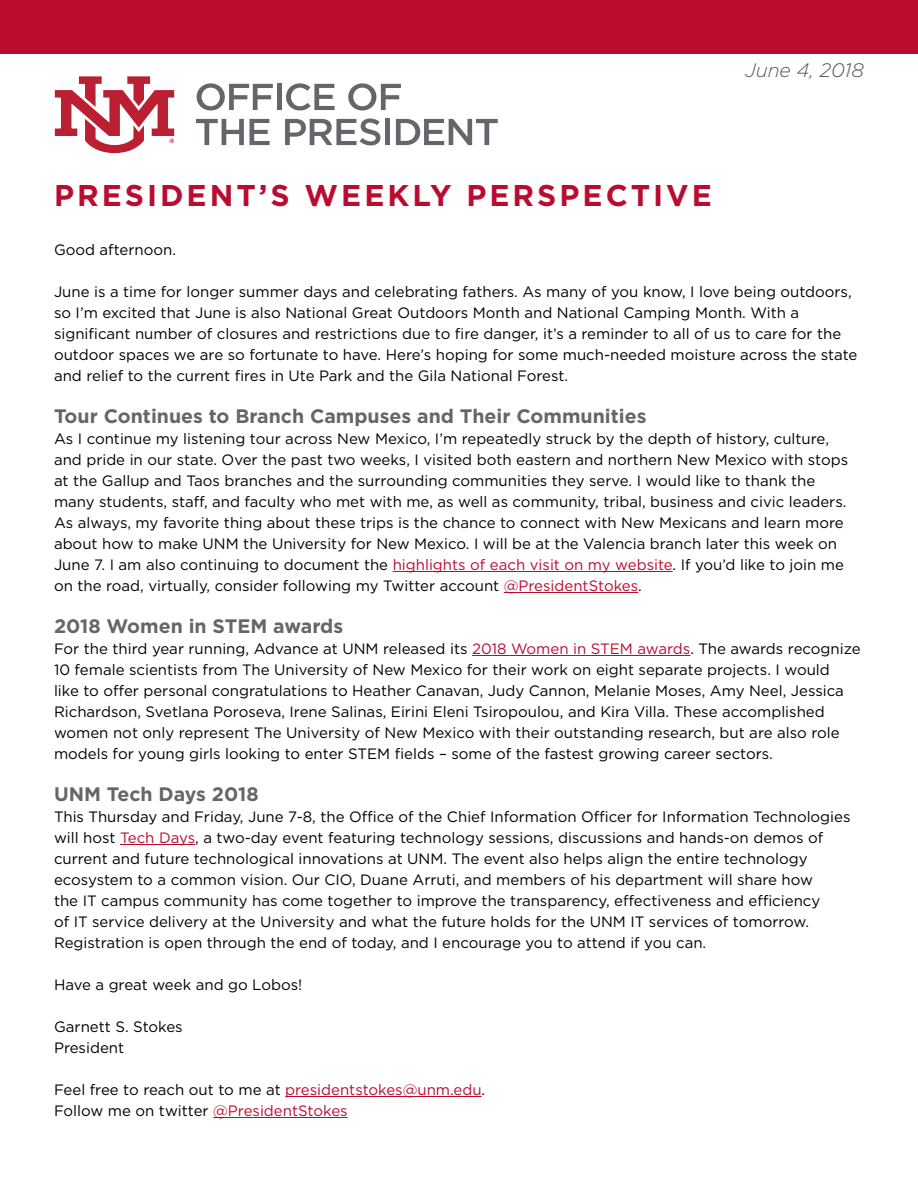
<style>
.page{position:relative;width:918px;height:1188px;background:#fff}
.page>*{position:absolute;margin:0;border:0;box-sizing:border-box;transform-origin:0 0}
.t1{font:700 30px "Gotham";letter-spacing:.1em;color:#ba0c2f}
.t2{font:700 19.5px "Gotham";color:#63666a}
.t3{font:italic 300 19.5px "Gotham";color:#52555b}
.t4{font:15px/21px "Gotham";color:#000}
.s1{color:#ba0c2f}
</style>
<div class="page">
<hr style="left:393px;top:571px;width:280px;height:1px;background:#ba0c2f">
<hr style="left:504px;top:592px;width:134px;height:1px;background:#ba0c2f">
<hr style="left:472px;top:655px;width:218px;height:1px;background:#ba0c2f">
<hr style="left:120px;top:844px;width:75px;height:1px;background:#ba0c2f">
<hr style="left:285px;top:1096px;width:197px;height:1px;background:#ba0c2f">
<hr style="left:213px;top:1117px;width:135px;height:1px;background:#ba0c2f">
<div style="left:0;top:0;width:918px;height:53px;background:#ba0c2f"></div>
<svg style="left:197px;top:83px;width:76px;height:27px"></svg>
<div style="left:277px;top:84px;width:5px;height:26px;background:#63676b"></div>
<svg style="left:286px;top:83px;width:49px;height:27px"></svg>
<svg style="left:348px;top:83px;width:53px;height:27px"></svg>
<svg style="left:196px;top:119px;width:74px;height:26px"></svg>
<svg style="left:285px;top:119px;width:95px;height:26px"></svg>
<div style="left:385px;top:119px;width:5px;height:26px;background:#63676b"></div>
<svg style="left:396px;top:119px;width:102px;height:26px"></svg>
<svg style="left:55px;top:76px;width:119px;height:77px"></svg>
<h2 class="t3" style="left:745px;top:58px;width:120px">June 4, 2018</h2>
<h1 class="t1" style="left:54px;top:176px;width:659px">PRESIDENT’S WEEKLY PERSPECTIVE</h1>
<p class="t4" style="left:54px;top:239px;width:124px">Good afternoon.</p>
<p class="t4" style="left:54px;top:281px;width:805px">June is a time for longer summer days and celebrating fathers. As many of you know, I love being outdoors, so I’m excited that June is also National Great Outdoors Month and National Camping Month. With a significant number of closures and restrictions due to fire danger, it’s a reminder to all of us to care for the outdoor spaces we are so fortunate to have. Here’s hoping for some much-needed moisture across the state and relief to the current fires in Ute Park and the Gila National Forest.</p>
<h2 class="t2" style="left:54px;top:403px;width:594px">Tour Continues to Branch Campuses and Their Communities</h2>
<p class="t4" style="left:54px;top:428px;width:796px">As I continue my listening tour across New Mexico, I’m repeatedly struck by the depth of history, culture, and pride in our state. Over the past two weeks, I visited both eastern and northern New Mexico with stops at the Gallup and Taos branches and the surrounding communities they serve. I would like to thank the many students, staff, and faculty who met with me, as well as community, tribal, business and civic leaders.<br>As always, my favorite thing about these trips is the chance to connect with New Mexicans and learn more about how to make UNM the University for New Mexico. I will be at the Valencia branch later this week on June 7. I am also continuing to document the <span class="s1">highlights of each visit on my website</span>. If you’d like to join me on the road, virtually, consider following my Twitter account <span class="s1">@PresidentStokes</span>.</p>
<h2 class="t2" style="left:54px;top:613px;width:291px">2018 Women in STEM awards</h2>
<p class="t4" style="left:54px;top:638px;width:808px">For the third year running, Advance at UNM released its <span class="s1">2018 Women in STEM awards</span>. The awards recognize 10 female scientists from The University of New Mexico for their work on eight separate projects. I would<br>like to offer personal congratulations to Heather Canavan, Judy Cannon, Melanie Moses, Amy Neel, Jessica Richardson, Svetlana Poroseva, Irene Salinas, Eirini Eleni Tsiropoulou, and Kira Villa. These accomplished women not only represent The University of New Mexico with their outstanding research, but are also role models for young girls looking to enter STEM fields – some of the fastest growing career sectors.</p>
<h2 class="t2" style="left:54px;top:781px;width:206px">UNM Tech Days 2018</h2>
<p class="t4" style="left:54px;top:806px;width:798px">This Thursday and Friday, June 7-8, the Office of the Chief Information Officer for Information Technologies will host <span class="s1">Tech Days</span>, a two-day event featuring technology sessions, discussions and hands-on demos of current and future technological innovations at UNM. The event also helps align the entire technology ecosystem to a common vision. Our CIO, Duane Arruti, and members of his department will share how<br>the IT campus community has come together to improve the transparency, effectiveness and efficiency<br>of IT service delivery at the University and what the future holds for the UNM IT services of tomorrow.<br>Registration is open through the end of today, and I encourage you to attend if you can.</p>
<p class="t4" style="left:54px;top:974px;width:250px">Have a great week and go Lobos!</p>
<p class="t4" style="left:54px;top:1016px;width:130px">Garnett S. Stokes<br>President</p>
<p class="t4" style="left:54px;top:1079px;width:433px">Feel free to reach out to me at <span class="s1">presidentstokes@unm.edu</span>.<br>Follow me on twitter <span class="s1">@PresidentStokes</span></p>
</div>
